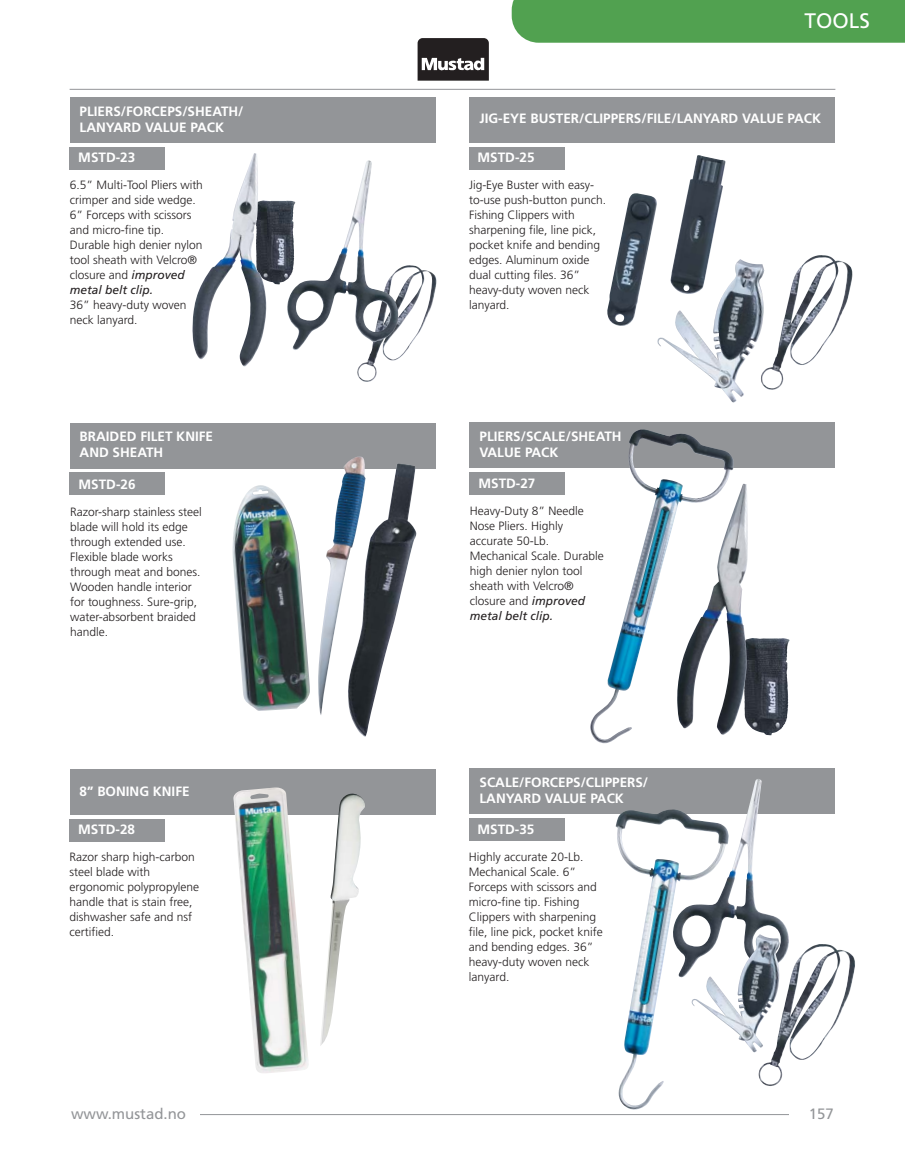
<style>
.page{position:relative;width:905px;height:1175px;background:#fff}
.page>*{position:absolute;margin:0;border:0;box-sizing:border-box;transform-origin:0 0}
.t1{font:21px "Frutiger";color:#fff}
.t2{font:15px "Frutiger";color:#939598}
.t3{font:700 13.5px/16.2px "Frutiger";color:#fff}
.t4{font:300 12px/15px "Frutiger";color:#231f20}
.s1{font-weight:400;font-style:italic}
</style>
<div class="page">
<div style="left:469px;top:818px;width:95px;height:23px;background:#939598"></div>
<div style="left:469px;top:769px;width:366px;height:45px;background:#939598"></div>
<div style="left:70px;top:819px;width:95px;height:23px;background:#939598"></div>
<div style="left:70px;top:770px;width:365px;height:45px;background:#939598"></div>
<div style="left:70px;top:472px;width:95px;height:23px;background:#939598"></div>
<div style="left:70px;top:423px;width:365px;height:45px;background:#939598"></div>
<div style="left:469px;top:472px;width:95px;height:23px;background:#939598"></div>
<div style="left:469px;top:423px;width:366px;height:45px;background:#939598"></div>
<div style="left:70px;top:147px;width:95px;height:23px;background:#939598"></div>
<div style="left:70px;top:98px;width:365px;height:45px;background:#939598"></div>
<div style="left:469px;top:147px;width:95px;height:22px;background:#939598"></div>
<div style="left:469px;top:97px;width:366px;height:45px;background:#939598"></div>
<svg style="left:417px;top:38px;width:72px;height:43px;background:#494546"></svg>
<hr style="left:70px;top:1114px;width:765px;height:1px;background:#939598">
<div style="left:70px;top:1106px;width:130px;height:21px;background:#fff"></div>
<div style="left:788px;top:1106px;width:47px;height:21px;background:#fff"></div>
<div style="left:511px;top:0;width:393px;height:43px;background:#51a150"></div>
<img style="left:358px;top:265px;width:78px;height:116px">
<img style="left:287px;top:160px;width:111px;height:190px">
<img style="left:268px;top:200px;width:27px;height:84px">
<img style="left:192px;top:153px;width:76px;height:213px">
<img style="left:590px;top:429px;width:144px;height:315px">
<img style="left:747px;top:638px;width:42px;height:97px">
<img style="left:676px;top:483px;width:71px;height:252px">
<img style="left:760px;top:944px;width:95px;height:140px">
<img style="left:728px;top:779px;width:61px;height:198px">
<img style="left:728px;top:934px;width:51px;height:118px">
<img style="left:615px;top:809px;width:113px;height:301px">
<img style="left:232px;top:485px;width:78px;height:226px">
<img style="left:318px;top:456px;width:99px;height:281px">
<img style="left:764px;top:255px;width:88px;height:133px">
<img style="left:607px;top:193px;width:50px;height:133px">
<img style="left:674px;top:155px;width:51px;height:104px">
<img style="left:656px;top:259px;width:108px;height:144px">
<img style="left:233px;top:787px;width:75px;height:286px">
<img style="left:320px;top:793px;width:45px;height:253px">
<hr style="left:70px;top:89px;width:765px;height:1px;background:#939598">
<h1 class="t1" style="left:804px;top:12px;width:67px">TOOLS</h1>
<p class="t3" style="left:80px;top:104px;width:165px">PLIERS/FORCEPS/SHEATH/<br>LANYARD VALUE PACK</p>
<p class="t3" style="left:479px;top:111px;width:343px">JIG-EYE BUSTER/CLIPPERS/ FILE/LANYARD VALUE PACK</p>
<p class="t3" style="left:78px;top:150px;width:58px">MSTD-23</p>
<p class="t4" style="left:70px;top:178px;width:135px">6.5” Multi-Tool Pliers with crimper and side wedge.<br>6” Forceps with scissors and micro-fine tip.<br>Durable high denier nylon tool sheath with Velcro® closure and <span class="s1">improved metal belt clip.</span></p>
<p class="t4" style="left:70px;top:298px;width:118px">36” heavy-duty woven neck lanyard.</p>
<p class="t3" style="left:477px;top:150px;width:58px">MSTD-25</p>
<p class="t4" style="left:469px;top:178px;width:139px">Jig-Eye Buster with easy&shy;to-use push-button punch.<br>Fishing Clippers with sharpening file, line pick, pocket knife and bending edges. Aluminum oxide dual cutting files. 36” heavy-duty woven neck lanyard.</p>
<p class="t3" style="left:80px;top:429px;width:135px">BRAIDED FILET KNIFE<br>AND SHEATH</p>
<p class="t3" style="left:479px;top:429px;width:144px">PLIERS/SCALE/SHEATH<br>VALUE PACK</p>
<p class="t3" style="left:79px;top:477px;width:58px">MSTD-26</p>
<p class="t4" style="left:70px;top:505px;width:133px">Razor-sharp stainless steel blade will hold its edge through extended use.<br>Flexible blade works through meat and bones.<br>Wooden handle interior for toughness. Sure-grip, water-absorbent braided handle.</p>
<p class="t3" style="left:80px;top:784px;width:111px">8” BONING KNIFE</p>
<p class="t3" style="left:78px;top:822px;width:58px">MSTD-28</p>
<p class="t4" style="left:70px;top:850px;width:131px">Razor sharp high-carbon steel blade with ergonomic polypropylene handle that is stain free, dishwasher safe and nsf certified.</p>
<p class="t3" style="left:478px;top:476px;width:58px">MSTD-27</p>
<p class="t4" style="left:470px;top:504px;width:135px">Heavy-Duty 8” Needle<br>Nose Pliers. Highly accurate 50-Lb.<br>Mechanical Scale. Durable high denier nylon tool sheath with Velcro® closure and <span class="s1">improved metal belt clip.</span></p>
<p class="t3" style="left:479px;top:775px;width:170px">SCALE/FORCEPS/CLIPPERS/<br>LANYARD VALUE PACK</p>
<p class="t3" style="left:477px;top:822px;width:58px">MSTD-35</p>
<p class="t4" style="left:469px;top:850px;width:135px">Highly accurate 20-Lb.<br>Mechanical Scale. 6”<br>Forceps with scissors and micro-fine tip. Fishing<br>Clippers with sharpening file, line pick, pocket knife and bending edges. 36” heavy-duty woven neck lanyard.</p>
<p class="t2" style="left:71px;top:1107px;width:116px">www.mustad.no</p>
<p class="t2" style="left:808px;top:1107px;width:26px">157</p>
</div>
